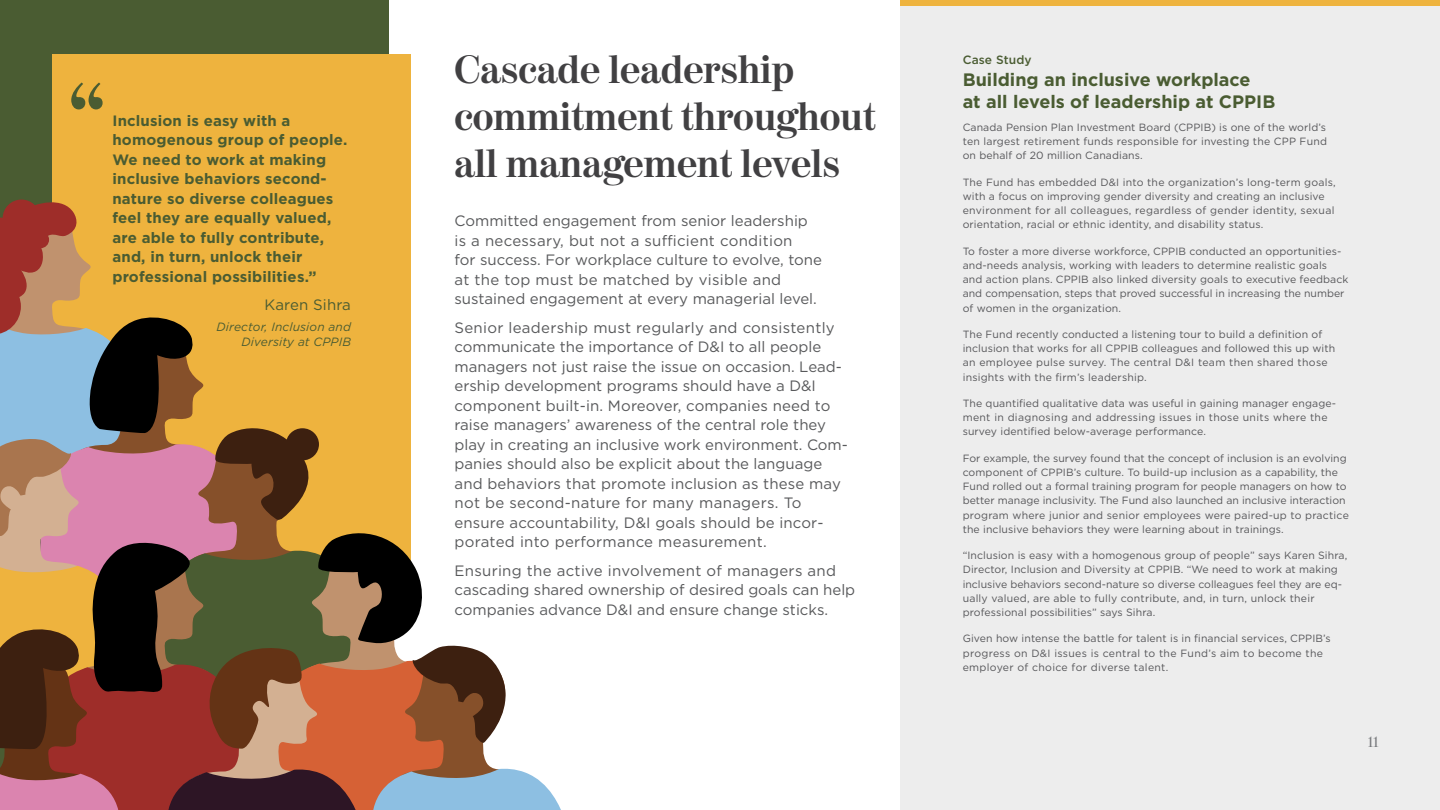
<style>
.page{position:relative;width:1440px;height:810px;background:#fff}
.page>*{position:absolute;margin:0;border:0;box-sizing:border-box;transform-origin:0 0}
.t1{font:700 39px/46.8px "Moderno FB";color:#414042}
.t2{font:700 18px/21.6px "Gotham";color:#4a5c32}
.t3{font:15px/19.5px "Gotham";color:#58595b}
.t4{font:700 15px/19.5px "Gotham";letter-spacing:.01em;color:#4a5c32}
.t5{font:15px "Gotham";letter-spacing:.01em;color:#4a5c32}
.t6{font:15px "Moderno FB";color:#808285}
.t7{font:italic 12px/15px "Gotham";letter-spacing:.01em;color:#4a5c32;text-align:right}
.t8{font:500 12px "Gotham";letter-spacing:.01em;color:#4a5c32}
.t9{font:10.5px/14.2px "Gotham";letter-spacing:.01em;color:#565659}
</style>
<div class="page">
<div style="left:0;top:0;width:388px;height:810px;background:#4a5c32"></div>
<div style="left:52px;top:54px;width:359px;height:544px;background:#eeb33e"></div>
<div style="left:901px;top:0;width:539px;height:810px;background:#ededed"></div>
<svg style="left:0;top:83px;width:561px;height:727px"></svg>
<div style="left:901px;top:0;width:539px;height:6px;background:#eeb33e"></div>
<p class="t4" style="left:112px;top:111px;width:236px">Inclusion is easy with a homogenous group of people.<br>We need to work at making inclusive behaviors second&shy;nature so diverse colleagues feel they are equally valued, are able to fully contribute, and, in turn, unlock their professional possibilities.”</p>
<h3 class="t5" style="left:265px;top:296px;width:88px">Karen Sihra</h3>
<p class="t7" style="left:217px;top:319px;width:136px">Director, Inclusion and<br>Diversity at CPPIB</p>
<h1 class="t1" style="left:454px;top:48px;width:423px">Cascade leadership commitment throughout all management levels</h1>
<p class="t8" style="left:963px;top:52px;width:71px">Case Study</p>
<h2 class="t2" style="left:963px;top:69px;width:314px">Building an inclusive workplace<br>at all levels of leadership at CPPIB</h2>
<p class="t9" style="left:963px;top:120px;width:366px;text-align:justify">Canada Pension Plan Investment Board (CPPIB) is one of the world’s ten largest retirement funds responsible for investing the CPP Fund on behalf of 20 million Canadians.</p>
<p class="t9" style="left:963px;top:174px;width:374px">The Fund has embedded D&amp;I into the organization’s long-term goals, with a focus on improving gender diversity and creating an inclusive environment for all colleagues, regardless of gender identity, sexual orientation, racial or ethnic identity, and disability status.</p>
<p class="t9" style="left:963px;top:243px;width:387px">To foster a more diverse workforce, CPPIB conducted an opportunities&shy;and-needs analysis, working with leaders to determine realistic goals and action plans. CPPIB also linked diversity goals to executive feedback and compensation, steps that proved successful in increasing the number of women in the organization.</p>
<p class="t9" style="left:963px;top:327px;width:374px">The Fund recently conducted a listening tour to build a definition of inclusion that works for all CPPIB colleagues and followed this up with an employee pulse survey. The central D&amp;I team then shared those insights with the firm’s leadership.</p>
<p class="t9" style="left:963px;top:396px;width:375px">The quantified qualitative data was useful in gaining manager engage&shy;ment in diagnosing and addressing issues in those units where the survey identified below-average performance.</p>
<p class="t9" style="left:963px;top:450px;width:388px">For example, the survey found that the concept of inclusion is an evolving component of CPPIB’s culture. To build-up inclusion as a capability, the Fund rolled out a formal training program for people managers on how to better manage inclusivity. The Fund also launched an inclusive interaction program where junior and senior employees were paired-up to practice the inclusive behaviors they were learning about in trainings.</p>
<p class="t9" style="left:963px;top:548px;width:386px">“Inclusion is easy with a homogenous group of people” says Karen Sihra, Director, Inclusion and Diversity at CPPIB. “We need to work at making inclusive behaviors second-nature so diverse colleagues feel they are eq&shy;ually valued, are able to fully contribute, and, in turn, unlock their professional possibilities” says Sihra.</p>
<p class="t9" style="left:963px;top:631px;width:370px">Given how intense the battle for talent is in financial services, CPPIB’s progress on D&amp;I issues is central to the Fund’s aim to become the employer of choice for diverse talent.</p>
<h3 class="t3" style="left:454px;top:211px;width:369px">Committed engagement from senior leadership is a necessary, but not a sufficient condition<br>for success. For workplace culture to evolve, tone at the top must be matched by visible and sustained engagement at every managerial level.</h3>
<p class="t3" style="left:454px;top:317px;width:395px">Senior leadership must regularly and consistently communicate the importance of D&amp;I to all people managers not just raise the issue on occasion. Lead&shy;ership development programs should have a D&amp;I component built-in. Moreover, companies need to raise managers’ awareness of the central role they play in creating an inclusive work environment. Com&shy;panies should also be explicit about the language and behaviors that promote inclusion as these may not be second-nature for many managers. To ensure accountability, D&amp;I goals should be incor&shy;porated into performance measurement.</p>
<h3 class="t3" style="left:454px;top:560px;width:402px">Ensuring the active involvement of managers and cascading shared ownership of desired goals can help companies advance D&amp;I and ensure change sticks.</h3>
<h3 class="t6" style="left:1368px;top:734px;width:12px">11</h3>
</div>
